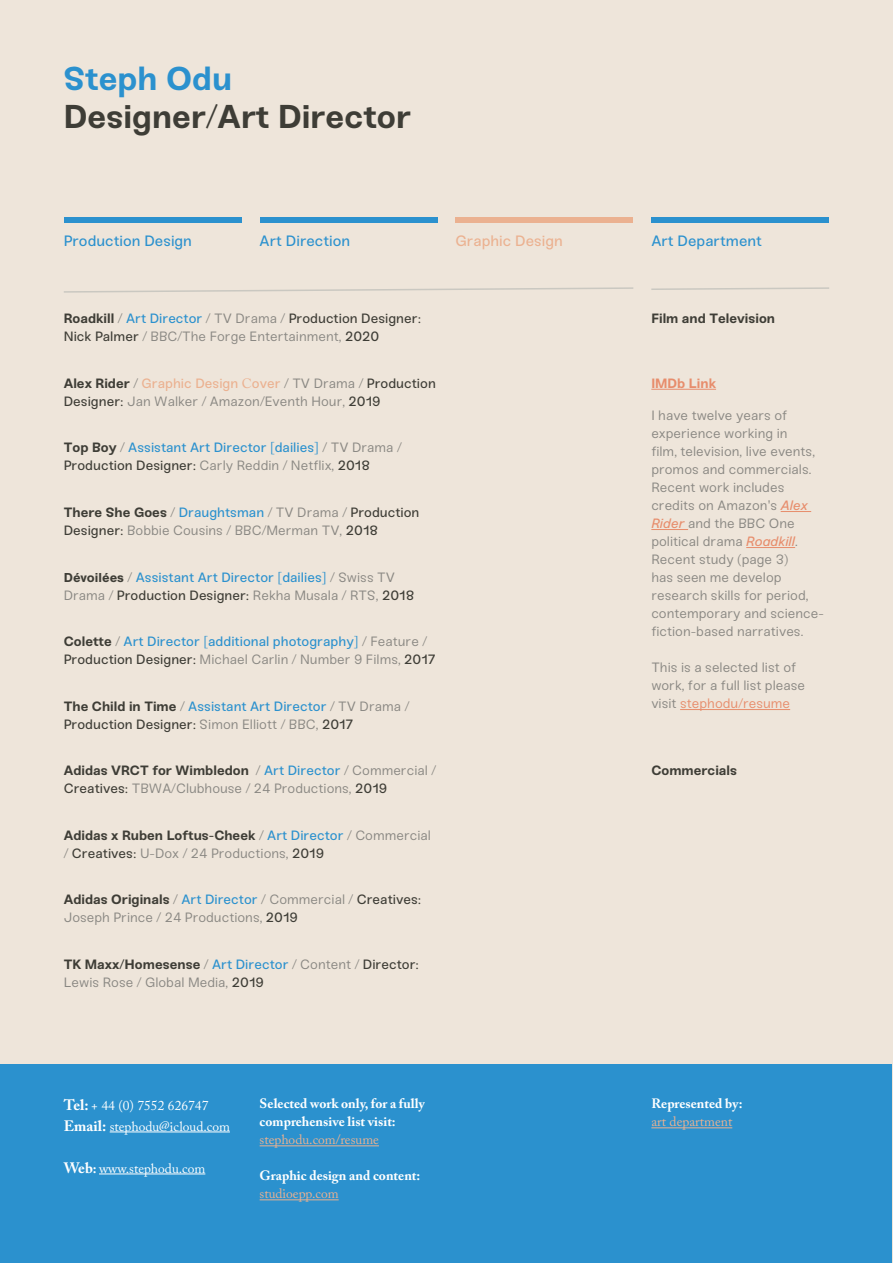
<style>
.page{position:relative;width:893px;height:1263px;background:#eee5da}
.page>*{position:absolute;margin:0;border:0;box-sizing:border-box;transform-origin:0 0}
.t1{font:33px/37.5px "Sneak Trial Bold";color:#3e3d36}
.t2{font:15px "Sneak Trial Medium";color:#2b91ce}
.t3{font:15px "Sneak Trial Medium";color:#ebb190}
.t4{font:13.5px/18px "Sneak Trial Regular";color:#8a8883}
.t5{font:13.5px "Sneak Trial Bold";color:#3e3d36}
.t6{font:13.5px/18px "Sneak Trial Medium";color:#2b91ce}
.t7{font:700 13.5px/18px "Adobe Caslon Pro";color:#fff}
.t8{font:13.5px/21px "Adobe Caslon Pro";color:#fff}
.t9{font:13.5px "Sneak Trial Medium";color:#3e3d36}
.t10{font:13.5px "Sneak Trial Medium";color:#ebb190}
.t11{font:13.5px "Adobe Caslon Pro";color:#ebb190}
.t12{font:13.5px "Sneak Trial Bold";color:#e78d6c}
.s1{color:#2b91ce}
.s2{font-family:"Adobe Caslon Pro"}
.s3{font-family:"Sneak Trial Bold"}
.s4{font-family:"Adobe Caslon Pro";color:#8a8883}
.s5{font-family:"Sneak Trial Regular";color:#8a8883}
.s6{font-family:"Sneak Trial Medium";color:#3e3d36}
.s7{font-family:"Sneak Trial Bold";color:#3e3d36}
.s8{color:#3e3d36}
.s9{font-family:"Adobe Caslon Pro";color:#3e3d36}
.s10{font-family:"Sneak Trial Medium";color:#2b91ce}
.s11{font-family:"Sneak Trial Medium"}
.s12{font-family:"Nimbus San";font-weight:700;color:#3e3d36}
.s13{font-family:"Adobe Caslon Pro";font-weight:700}
.s14{font-weight:700;font-size:15px}
.s15{font-weight:700}
.s16{font-family:"Sneak Trial Medium Italic";color:#e78d6c}
.s17{color:#e78d6c}
.s18{font-family:"Adobe Caslon Pro";color:#e78d6c}
</style>
<div class="page">
<div style="left:1px;top:1064px;width:891px;height:198px;background:#2b91ce"></div>
<div style="left:64px;top:217px;width:178px;height:5px;background:#2b91ce"></div>
<div style="left:260px;top:217px;width:177px;height:5px;background:#2b91ce"></div>
<div style="left:455px;top:217px;width:178px;height:5px;background:#ebb190"></div>
<div style="left:651px;top:217px;width:178px;height:5px;background:#2b91ce"></div>
<svg style="left:64px;top:287px;width:570px;height:6px"></svg>
<svg style="left:651px;top:287px;width:178px;height:3px"></svg>
<hr style="left:110px;top:1131px;width:120px;height:1px;background:#fff">
<hr style="left:99px;top:1173px;width:106px;height:1px;background:#fff">
<hr style="left:260px;top:1145px;width:119px;height:1px;background:#ebb190">
<hr style="left:260px;top:1199px;width:79px;height:1px;background:#ebb190">
<hr style="left:651px;top:1127px;width:81px;height:1px;background:#ebb190">
<hr style="left:781px;top:511px;width:30px;height:1px;background:#e78d6c">
<hr style="left:651px;top:529px;width:37px;height:1px;background:#e78d6c">
<hr style="left:746px;top:547px;width:49px;height:1px;background:#e78d6c">
<hr style="left:680px;top:709px;width:110px;height:1px;background:#e78d6c">
<hr style="left:651px;top:389px;width:65px;height:1px;background:#e78d6c">
<h1 class="t1" style="left:64px;top:64px;width:349px"><span class="s1">Steph Odu<br></span>Designer<span class="s2">/</span>Art Director</h1>
<p class="t2" style="left:64px;top:235px;width:130px">Production Design</p>
<p class="t2" style="left:260px;top:235px;width:92px">Art Direction</p>
<p class="t3" style="left:455px;top:235px;width:109px">Graphic Design</p>
<p class="t2" style="left:651px;top:235px;width:112px">Art Department</p>
<p class="t9" style="left:64px;top:314px;width:359px"><span class="s3">Roadkill</span> <span class="s4">/</span> <span class="s1">Art Director</span> <span class="s4">/</span> <span class="s5">TV Drama</span> <span class="s4">/</span> Production Designer<span class="s2">:</span></p>
<p class="t4" style="left:64px;top:329px;width:317px"><span class="s6">Nick Palmer</span> <span class="s2">/</span> BBC<span class="s2">/</span>The Forge Entertainment, <span class="s6">2020</span></p>
<p class="t10" style="left:64px;top:378px;width:374px"><span class="s7">Alex Rider</span> <span class="s4">/</span> Graphic Design <span class="s2">C</span>over <span class="s4">/</span> <span class="s5">TV Drama</span> <span class="s4">/</span> <span class="s8">Production</span></p>
<p class="t4" style="left:64px;top:394px;width:318px"><span class="s6">Designer</span><span class="s9">:</span> Jan Walker <span class="s2">/</span> Amazon<span class="s2">/</span>Eventh Hour, <span class="s6">2019</span></p>
<p class="t6" style="left:64px;top:440px;width:340px"><span class="s7">Top Boy</span> <span class="s4">/</span> Assistant Art Director <span class="s2">[</span>dailies<span class="s2">]</span> <span class="s4">/</span> <span class="s5">TV Drama</span> <span class="s4">/<br></span><span class="s8">Production Designer</span><span class="s9">:</span> <span class="s5">Carly Reddin</span> <span class="s4">/</span> <span class="s5">Netflix,</span> <span class="s8">2018</span></p>
<p class="t5" style="left:64px;top:507px;width:357px">There She Goes <span class="s4">/</span> <span class="s10">Draughtsman</span> <span class="s4">/</span> <span class="s5">TV Drama</span> <span class="s4">/</span> <span class="s11">Production</span></p>
<p class="t4" style="left:64px;top:523px;width:316px"><span class="s6">Designer</span><span class="s9">:</span> Bobbie Cousins <span class="s2">/</span> BBC<span class="s2">/</span>Merman TV, <span class="s6">2018</span></p>
<p class="t6" style="left:64px;top:569px;width:352px"><span class="s12">Dévoilées</span> <span class="s4">/</span> Assistant Art Director <span class="s2">[</span>dailies<span class="s2">]</span> <span class="s4">/</span> <span class="s5">Swiss TV<br>Drama</span> <span class="s4">/</span> <span class="s8">Production Designer</span><span class="s9">:</span> <span class="s5">Rekha Musala</span> <span class="s4">/</span> <span class="s5">RTS,</span> <span class="s8">2018</span></p>
<p class="t6" style="left:64px;top:634px;width:365px"><span class="s7">Colette</span> <span class="s4">/</span> Art Director <span class="s2">[</span>additional photography<span class="s2">]</span> <span class="s4">/</span> <span class="s5">Feature</span> <span class="s4">/</span></p>
<p class="t4" style="left:64px;top:652px;width:374px"><span class="s6">Production Designer</span><span class="s9">:</span> Michael Carlin <span class="s2">/</span> Number 9 Films, <span class="s6">2017</span></p>
<p class="t4" style="left:64px;top:698px;width:347px"><span class="s7">The Child in Time</span> <span class="s2">/</span> <span class="s10">Assistant Art Director</span> <span class="s2">/</span> TV Drama <span class="s2">/<br></span><span class="s6">Production Designer</span><span class="s9">:</span> Simon Elliott <span class="s2">/</span> BBC, <span class="s6">2017</span></p>
<p class="t5" style="left:64px;top:765px;width:374px">Adidas VRCT for Wimbledon <span class="s4">/</span> <span class="s10">Art Director</span> <span class="s4">/</span> <span class="s5">Commercial</span> <span class="s4">/</span></p>
<p class="t4" style="left:64px;top:781px;width:325px"><span class="s6">Creatives</span><span class="s9">:</span> TBWA<span class="s2">/</span>Clubhouse <span class="s2">/</span> 24 Productions, <span class="s6">2019</span></p>
<p class="t5" style="left:64px;top:830px;width:369px">Adidas x Ruben Loftus<span class="s13">-</span>Cheek <span class="s4">/</span> <span class="s10">Art Director</span> <span class="s4">/</span> <span class="s5">Commercial</span></p>
<p class="t4" style="left:64px;top:845px;width:262px"><span class="s2">/</span> <span class="s6">Creatives</span><span class="s9">:</span> U<span class="s2">-</span>Dox <span class="s2">/</span> 24 Productions, <span class="s6">2019</span></p>
<p class="t5" style="left:64px;top:895px;width:359px">Adidas Originals <span class="s4">/</span> <span class="s10">Art Director</span> <span class="s4">/</span> <span class="s5">Commercial</span> <span class="s4">/</span> <span class="s11">Creatives</span><span class="s2">:</span></p>
<p class="t4" style="left:64px;top:910px;width:236px">Joseph Prince <span class="s2">/</span> 24 Productions, <span class="s6">2019</span></p>
<p class="t5" style="left:64px;top:959px;width:357px">TK Maxx<span class="s13">/</span>Homesense <span class="s4">/</span> <span class="s10">Art Director</span> <span class="s4">/</span> <span class="s5">Content</span> <span class="s4">/</span> <span class="s11">Director</span><span class="s2">:</span></p>
<p class="t4" style="left:64px;top:974px;width:202px">Lewis Rose <span class="s2">/</span> Global Media, <span class="s6">2019</span></p>
<p class="t8" style="left:64px;top:1094px;width:168px"><span class="s14">Tel:</span> + 44 (0) 7552 626747<br><span class="s14">Email:</span> stephodu@icloud.com</p>
<p class="t8" style="left:64px;top:1157px;width:143px"><span class="s14">Web</span><span class="s15">:</span> www.stephodu.com</p>
<p class="t7" style="left:260px;top:1095px;width:167px">Selected work only, for a fully comprehensive list visit:</p>
<p class="t11" style="left:260px;top:1132px;width:121px">stephodu.com/resume</p>
<p class="t7" style="left:260px;top:1167px;width:162px">Graphic design and content:</p>
<p class="t11" style="left:260px;top:1186px;width:81px">studioepp.com</p>
<p class="t5" style="left:651px;top:314px;width:125px">Film and Television</p>
<p class="t12" style="left:651px;top:378px;width:66px">IMDb Link</p>
<p class="t4" style="left:651px;top:408px;width:174px">I have twelve years of experience working in<br>film, television, live events, promos and commercials.<br>Recent work includes credits on Amazon<span class="s2">'</span>s <span class="s16">Alex<br>Rider</span> and the BBC One political drama <span class="s16">Roadkill</span>.<br>Recent study <span class="s2">(</span>page 3<span class="s2">)<br></span>has seen me develop research skills for period, contemporary and science&shy;fiction<span class="s2">-</span>based narratives.</p>
<p class="t4" style="left:651px;top:660px;width:155px">This is a selected list of work, for a full list please visit <span class="s17">stephodu</span><span class="s18">/</span><span class="s17">resume</span></p>
<p class="t5" style="left:651px;top:765px;width:87px">Commercials</p>
<p class="t7" style="left:651px;top:1095px;width:93px">Represented by:</p>
<p class="t11" style="left:651px;top:1114px;width:82px">art department</p>
</div>
